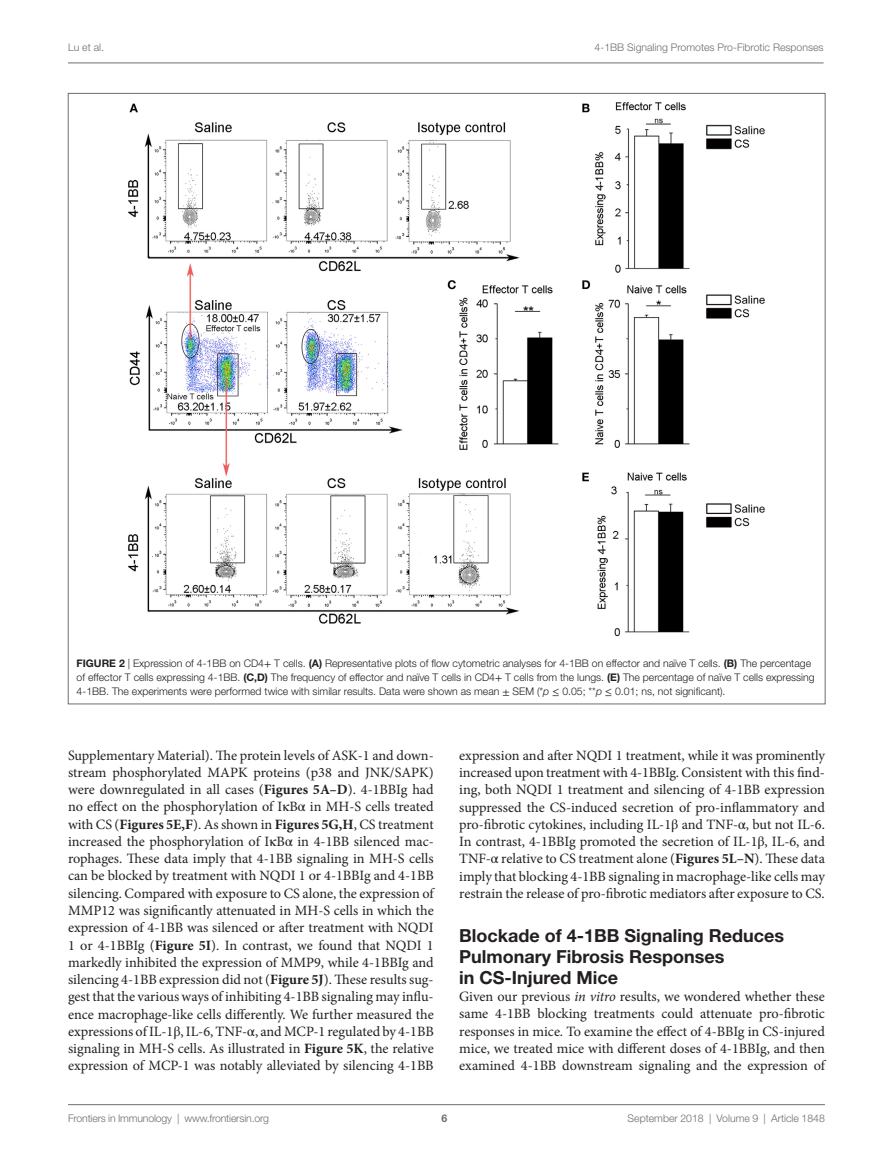
<style>
.page{position:relative;width:893px;height:1170px;background:#fff}
.page>*{position:absolute;margin:0;border:0;box-sizing:border-box;transform-origin:0 0}
.t1{font:700 18px/21px "Helvetica Neue LT Std";color:#231f20}
.t2{font:14.25px/17.2px "Minion Pro";color:#231f20;text-align:justify}
.t3{font:300 10.5px/14.2px "Helvetica Neue LT Std";color:#231f20}
.t4{font:300 10.5px "Helvetica Neue LT Std";color:#6c6d70}
.t5{font:700 10.5px "Helvetica Neue LT Std";color:#6c6d70}
.s1{font-weight:700}
.s2{font-family:"STIX General";font-weight:400}
.s3{font-style:italic}
.s4{font-family:"STIX General"}
</style>
<div class="page">
<img style="left:128px;top:102px;width:637px;height:535px">
<hr style="left:68px;top:63px;width:756px;height:1px;background:#6c6d70">
<hr style="left:68px;top:1104px;width:757px;height:1px;background:#6c6d70">
<p class="t4" style="left:68px;top:41px;width:37px">Lu et al.</p>
<p class="t4" style="left:595px;top:41px;width:230px">4-1BB Signaling Promotes Pro-Fibrotic Responses</p>
<p class="t3" style="left:77px;top:656px;width:739px"><span class="s1">Figure 2</span> | Expression of 4-1BB on CD4<span class="s2">+</span> T cells. <span class="s1">(A)</span> Representative plots of flow cytometric analyses for 4-1BB on effector and naïve T cells. <span class="s1">(B)</span> The percentage of effector T cells expressing 4-1BB. <span class="s1">(C,D)</span> The frequency of effector and naïve T cells in CD4<span class="s2">+</span> T cells from the lungs. <span class="s1">(E)</span> The percentage of naïve T cells expressing<br>4-1BB. The experiments were performed twice with similar results. Data were shown as mean <span class="s2">±</span> SEM (*<span class="s3">p</span> <span class="s2">≤</span> 0.05; **<span class="s3">p</span> <span class="s2">≤</span> 0.01; ns, not significant).</p>
<p class="t2" style="left:68px;top:746px;width:367px">Supplementary Material). The protein levels of ASK-1 and down&shy;stream phosphorylated MAPK proteins (p38 and JNK/SAPK) were downregulated in all cases (<span class="s1">Figures 5A–D</span>). 4-1BBIg had no effect on the phosphorylation of I<span class="s4">κ</span>B<span class="s4">α</span> in MH-S cells treated with CS (<span class="s1">Figures 5E,F</span>). As shown in <span class="s1">Figures 5G,H</span>, CS treatment increased the phosphorylation of I<span class="s4">κ</span>B<span class="s4">α</span> in 4-1BB silenced mac&shy;rophages. These data imply that 4-1BB signaling in MH-S cells can be blocked by treatment with NQDI 1 or 4-1BBIg and 4-1BB silencing. Compared with exposure to CS alone, the expression of MMP12 was significantly attenuated in MH-S cells in which the expression of 4-1BB was silenced or after treatment with NQDI 1 or 4-1BBIg (<span class="s1">Figure 5I</span>). In contrast, we found that NQDI 1 markedly inhibited the expression of MMP9, while 4-1BBIg and silencing 4-1BB expression did not (<span class="s1">Figure 5J</span>). These results sug&shy;gest that the various ways of inhibiting 4-1BB signaling may influ&shy;ence macrophage-like cells differently. We further measured the expressions of IL-1<span class="s4">β</span>, IL-6, TNF-<span class="s4">α</span>, and MCP-1 regulated by 4-1BB signaling in MH-S cells. As illustrated in <span class="s1">Figure 5K</span>, the relative expression of MCP-1 was notably alleviated by silencing 4-1BB</p>
<p class="t2" style="left:459px;top:746px;width:367px">expression and after NQDI 1 treatment, while it was prominently increased upon treatment with 4-1BBIg. Consistent with this find&shy;ing, both NQDI 1 treatment and silencing of 4-1BB expression suppressed the CS-induced secretion of pro-inflammatory and pro-fibrotic cytokines, including IL-1<span class="s4">β</span> and TNF-<span class="s4">α</span>, but not IL-6.<br>In contrast, 4-1BBIg promoted the secretion of IL-1<span class="s4">β</span>, IL-6, and TNF-<span class="s4">α</span> relative to CS treatment alone (<span class="s1">Figures 5L–N</span>). These data imply that blocking 4-1BB signaling in macrophage-like cells may restrain the release of pro-fibrotic mediators after exposure to CS.</p>
<p class="t1" style="left:459px;top:924px;width:326px">Blockade of 4-1BB Signaling Reduces<br>Pulmonary Fibrosis Responses<br>in CS-Injured Mice</p>
<p class="t2" style="left:459px;top:987px;width:367px">Given our previous <span class="s3">in vitro</span> results, we wondered whether these same 4-1BB blocking treatments could attenuate pro-fibrotic responses in mice. To examine the effect of 4-BBIg in CS-injured mice, we treated mice with different doses of 4-1BBIg, and then examined 4-1BB downstream signaling and the expression of</p>
<p class="t4" style="left:68px;top:1111px;width:203px">Frontiers in Immunology | www.frontiersin.org</p>
<p class="t4" style="left:628px;top:1111px;width:199px">September 2018 | Volume 9 | Article 1848</p>
<p class="t5" style="left:441px;top:1111px;width:7px">6</p>
</div>
